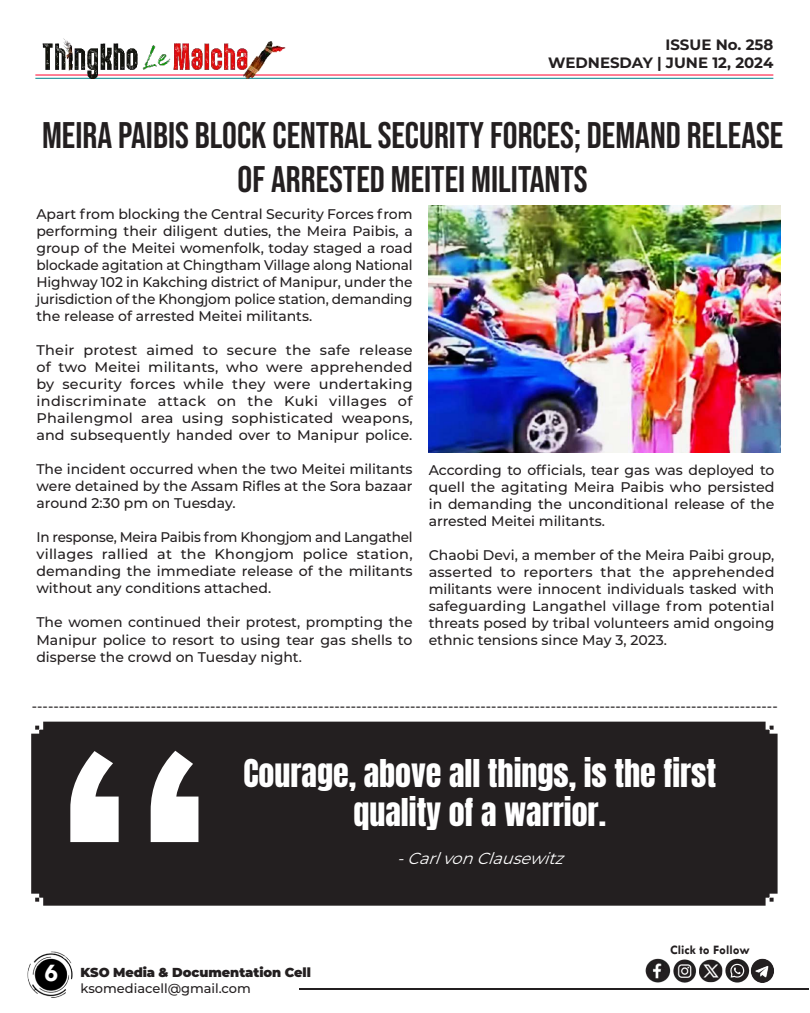
<style>
.page{position:relative;width:810px;height:1013px;background:#fff}
.page>*{position:absolute;margin:0;border:0;box-sizing:border-box;transform-origin:0 0}
.t1{font:700 320.1px "Tw Cen";color:#fff;scale:1.05 1}
.t2{font:37px/44.4px "Bebas Neue";color:#231f20;text-align:center}
.t3{font:32px/38.4px "Anton";color:#fff;text-align:center}
.t4{font:700 26px "Tw Cen";color:#fff}
.t5{font:italic 100 16px "Montserrat";color:#fff}
.t6{font:700 15px/18px "Montserrat";color:#231f20;text-align:right}
.t7{font:500 14px/17px "Montserrat";color:#231f20;text-align:justify}
.t8{font:900 13px "Montserrat";letter-spacing:-.005em;color:#231f20}
.t9{font:500 13px "Montserrat";color:#231f20}
.t10{font:700 13px "Tw Cen";color:#231f20}
</style>
<div class="page">
<hr style="left:299px;top:988px;width:509px;height:1px;background:#231f20">
<img style="left:27px;top:951px;width:46px;height:47px">
<hr style="left:35px;top:74px;width:738px;height:1px;background:#ff002d">
<hr style="left:35px;top:78px;width:738px;height:1px;background:#00848b">
<img style="left:35px;top:38px;width:254px;height:41px">
<img style="left:645px;top:958px;width:129px;height:25px">
<div style="left:31px;top:721px;width:747px;height:184px;background:#231f20"></div>
<img style="left:428px;top:206px;width:352px;height:246px">
<p class="t6" style="left:548px;top:35px;width:227px">ISSUE No. 258<br>WEDNESDAY | JUNE 12, 2024</p>
<h2 class="t2" style="left:42px;top:112px;width:743px">MEIRA PAIBIS BLOCK CENTRAL SECURITY FORCES; DEMAND RELEASE<br>OF ARRESTED MEITEI MILITANTS</h2>
<p class="t7" style="left:36px;top:205px;width:378px">Apart from blocking the Central Security Forces from performing their diligent duties, the Meira Paibis, a group of the Meitei womenfolk, today staged a road blockade agitation at Chingtham Village along National Highway 102 in Kakching district of Manipur, under the jurisdiction of the Khongjom police station, demanding the release of arrested Meitei militants.</p>
<p class="t7" style="left:36px;top:341px;width:378px">Their protest aimed to secure the safe release of two Meitei militants, who were apprehended by security forces while they were undertaking indiscriminate attack on the Kuki villages of Phailengmol area using sophisticated weapons, and subsequently handed over to Manipur police.</p>
<p class="t7" style="left:36px;top:460px;width:378px">The incident occurred when the two Meitei militants were detained by the Assam Rifles at the Sora bazaar around 2:30 pm on Tuesday.</p>
<p class="t7" style="left:36px;top:528px;width:378px">In response, Meira Paibis from Khongjom and Langathel villages rallied at the Khongjom police station, demanding the immediate release of the militants without any conditions attached.</p>
<p class="t7" style="left:36px;top:613px;width:378px">The women continued their protest, prompting the Manipur police to resort to using tear gas shells to disperse the crowd on Tuesday night.</p>
<p class="t7" style="left:429px;top:461px;width:347px">According to officials, tear gas was deployed to quell the agitating Meira Paibis who persisted in demanding the unconditional release of the arrested Meitei militants.</p>
<p class="t7" style="left:429px;top:546px;width:347px">Chaobi Devi, a member of the Meira Paibi group, asserted to reporters that the apprehended militants were innocent individuals tasked with safeguarding Langathel village from potential threats posed by tribal volunteers amid ongoing ethnic tensions since May 3, 2023.</p>
<p class="t7" style="left:32px;top:696px;width:747px">------------------------------------------------------------------------------------------------------------------------------------------</p>
<h1 class="t1" style="left:52px;top:663px;width:155px">“</h1>
<h3 class="t3" style="left:243px;top:756px;width:474px">Courage, above all things, is the first quality of a warrior.</h3>
<p class="t5" style="left:397px;top:847px;width:175px">-CarlvonClausewitz</p>
<h3 class="t4" style="left:44px;top:957px;width:15px">6</h3>
<p class="t8" style="left:81px;top:962px;width:232px">KSO Media &amp; Documentation Cell</p>
<p class="t9" style="left:81px;top:978px;width:172px">ksomediacell@gmail.com</p>
<p class="t10" style="left:670px;top:942px;width:81px">Click to Follow</p>
</div>
